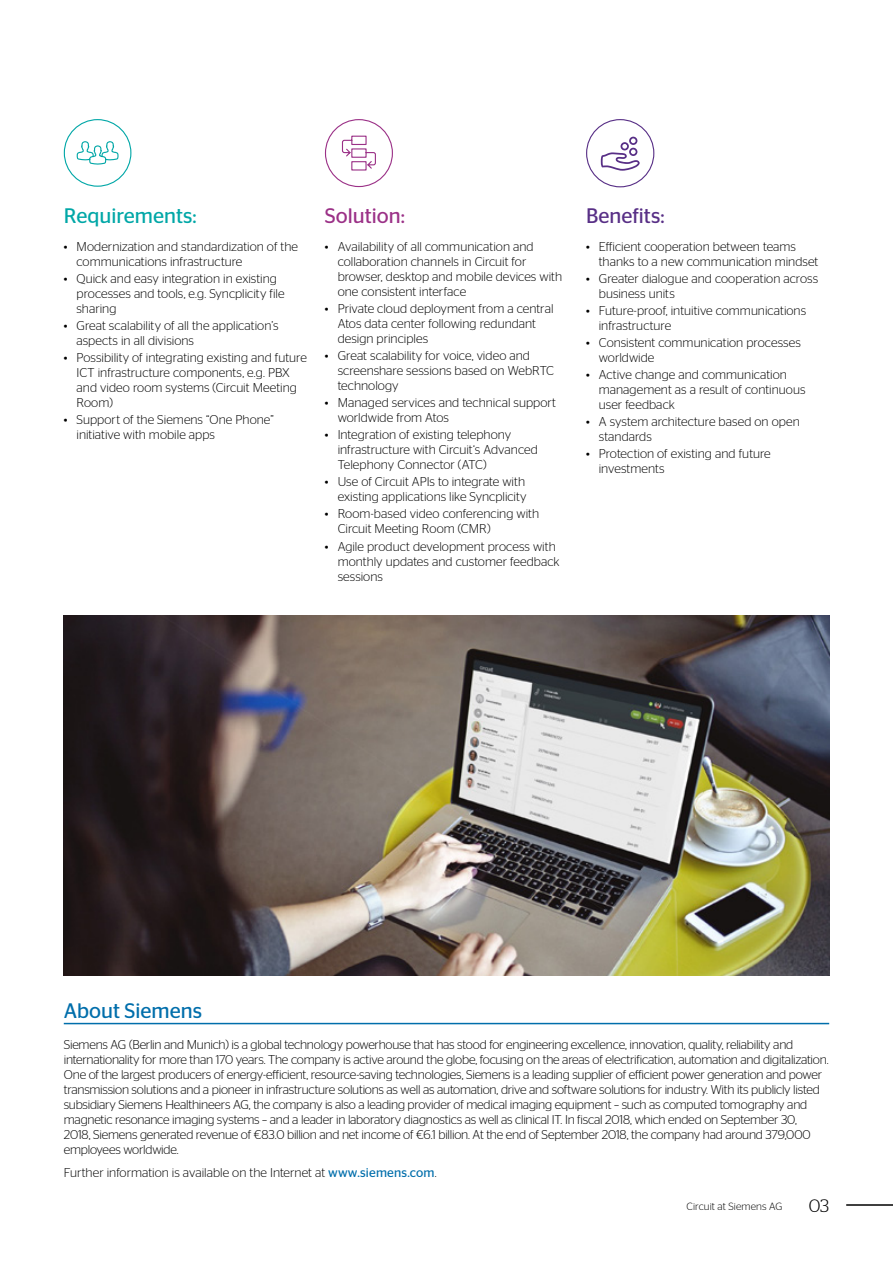
<style>
.page{position:relative;width:893px;height:1263px;background:#fff}
.page>*{position:absolute;margin:0;border:0;box-sizing:border-box;transform-origin:0 0}
.t1{font:21px "Stag Sans";color:#00a7a7}
.t2{font:21px "Stag Sans";color:#006eab}
.t3{font:21px "Stag Sans";color:#9b3187}
.t4{font:21px "Stag Sans";color:#582f86}
.t5{font:300 18px "Stag";color:#000}
.t6{font:300 12.75px/15px "Stag Sans";color:#000}
.t7{font:300 10.5px "Stag Sans";letter-spacing:.005em;color:#000}
.s1{font-weight:400;color:#006eab}
</style>
<div class="page">
<div style="left:64px;top:119px;width:67px;height:68px;border:1px solid #00a7a7;border-radius:50%"></div>
<svg style="left:76px;top:141px;width:43px;height:24px"></svg>
<div style="left:586px;top:119px;width:68px;height:68px;border:1px solid #582f86;border-radius:50%"></div>
<div style="left:325px;top:119px;width:68px;height:68px;border:1px solid #9b3187;border-radius:50%"></div>
<svg style="left:341px;top:135px;width:35px;height:36px"></svg>
<hr style="left:64px;top:1023px;width:765px;height:1px;background:#006eab">
<img style="left:64px;top:615px;width:765px;height:360px">
<svg style="left:601px;top:137px;width:39px;height:34px"></svg>
<hr style="left:846px;top:1204px;width:47px;height:2px;background:#000">
<h1 class="t1" style="left:64px;top:204px;width:134px">Requirements:</h1>
<p class="t6" style="left:77px;top:239px;width:223px;text-indent:-13px">• Modernization and standardization of the communications infrastructure</p>
<p class="t6" style="left:77px;top:271px;width:210px;text-indent:-13px">• Quick and easy integration in existing processes and tools, e.g. Syncplicity file sharing</p>
<p class="t6" style="left:77px;top:318px;width:203px;text-indent:-13px">• Great scalability of all the application’s aspects in all divisions</p>
<p class="t6" style="left:77px;top:350px;width:232px;text-indent:-13px">• Possibility of integrating existing and future ICT infrastructure components, e.g. PBX and video room systems (Circuit Meeting Room)</p>
<p class="t6" style="left:77px;top:412px;width:199px;text-indent:-13px">• Support of the Siemens “One Phone” initiative with mobile apps</p>
<h1 class="t3" style="left:325px;top:204px;width:82px">Solution:</h1>
<p class="t6" style="left:338px;top:239px;width:226px;text-indent:-13px">• Availability of all communication and collaboration channels in Circuit for browser, desktop and mobile devices with one consistent interface</p>
<p class="t6" style="left:338px;top:301px;width:217px;text-indent:-13px">• Private cloud deployment from a central<br>Atos data center following redundant design principles</p>
<p class="t6" style="left:338px;top:348px;width:218px;text-indent:-13px">• Great scalability for voice, video and screenshare sessions based on WebRTC technology</p>
<p class="t6" style="left:338px;top:395px;width:220px;text-indent:-13px">• Managed services and technical support worldwide from Atos</p>
<p class="t6" style="left:338px;top:427px;width:202px;text-indent:-13px">• Integration of existing telephony infrastructure with Circuit‘s Advanced<br>Telephony Connector (ATC)</p>
<p class="t6" style="left:325px;top:474px;width:203px;text-align:right">• Use of Circuit APIs to integrate with existing applications like Syncplicity</p>
<p class="t6" style="left:338px;top:506px;width:203px;text-indent:-13px">• Room-based video conferencing with<br>Circuit Meeting Room (CMR)</p>
<p class="t6" style="left:338px;top:538px;width:223px;text-indent:-13px">• Agile product development process with monthly updates and customer feedback sessions</p>
<h1 class="t4" style="left:586px;top:204px;width:80px">Benefits:</h1>
<p class="t6" style="left:599px;top:239px;width:221px;text-indent:-13px">• Efficient cooperation between teams thanks to a new communication mindset</p>
<p class="t6" style="left:599px;top:271px;width:221px;text-indent:-13px">• Greater dialogue and cooperation across business units</p>
<p class="t6" style="left:599px;top:303px;width:209px;text-indent:-13px">• Future-proof, intuitive communications infrastructure</p>
<p class="t6" style="left:599px;top:335px;width:204px;text-indent:-13px">• Consistent communication processes worldwide</p>
<p class="t6" style="left:599px;top:367px;width:208px;text-indent:-13px">• Active change and communication management as a result of continuous user feedback</p>
<p class="t6" style="left:599px;top:414px;width:202px;text-indent:-13px">• A system architecture based on open standards</p>
<p class="t6" style="left:599px;top:446px;width:173px;text-indent:-13px">• Protection of existing and future investments</p>
<h1 class="t2" style="left:64px;top:999px;width:140px">About Siemens</h1>
<p class="t6" style="left:64px;top:1037px;width:766px">Siemens AG (Berlin and Munich) is a global technology powerhouse that has stood for engineering excellence, innovation, quality, reliability and internationality for more than 170 years. The company is active around the globe, focusing on the areas of electrification, automation and digitalization.<br>One of the largest producers of energy-efficient, resource-saving technologies, Siemens is a leading supplier of efficient power generation and power transmission solutions and a pioneer in infrastructure solutions as well as automation, drive and software solutions for industry. With its publicly listed subsidiary Siemens Healthineers AG, the company is also a leading provider of medical imaging equipment – such as computed tomography and magnetic resonance imaging systems – and a leader in laboratory diagnostics as well as clinical IT. In fiscal 2018, which ended on September 30,<br>2018, Siemens generated revenue of €83.0 billion and net income of €6.1 billion. At the end of September 2018, the company had around 379,000 employees worldwide.</p>
<p class="t6" style="left:64px;top:1165px;width:374px">Further information is available on the Internet at <span class="s1">www.siemens.com</span>.</p>
<p class="t7" style="left:687px;top:1200px;width:97px">Circuit at Siemens AG</p>
<h2 class="t5" style="left:809px;top:1196px;width:22px">03</h2>
</div>
